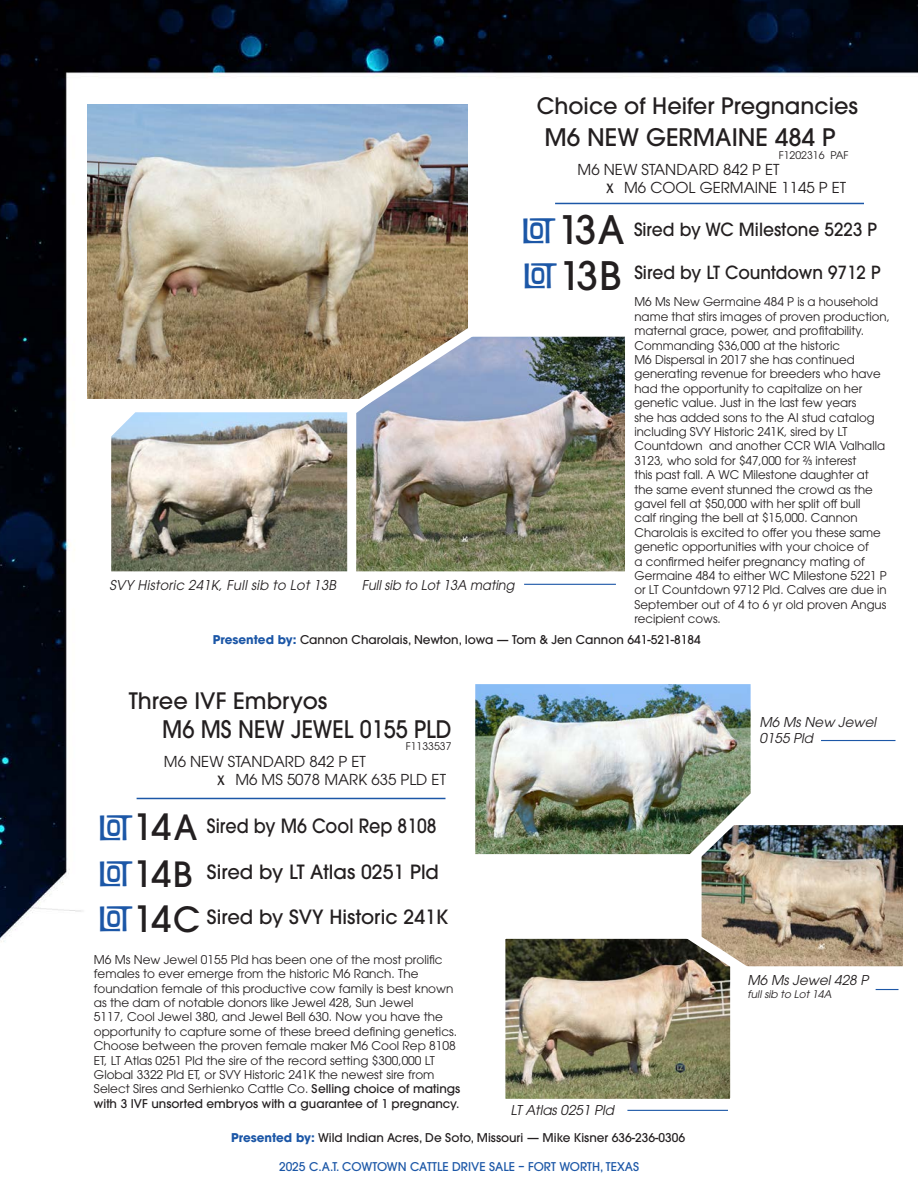
<style>
.page{position:relative;width:918px;height:1188px;background:#fff}
.page>*{position:absolute;margin:0;border:0;box-sizing:border-box;transform-origin:0 0}
.t1{font:39px "Filmotype Maxwell";letter-spacing:-.02em;color:#1c57a7}
.t2{font:500 24px "ITC Avant Garde Pro";color:#231f20;scale:.9 1}
.t3{font:500 24px "ITC Avant Garde Pro";color:#231f20}
.t4{font:500 22.5px "ITC Avant Garde Pro";color:#231f20}
.t5{font:500 19.5px "ITC Avant Garde Pro";color:#231f20}
.t6{font:500 19.5px "ITC Avant Garde Pro";color:#231f20;scale:.9 1}
.t7{font:500 18px "ITC Avant Garde Pro";color:#231f20;scale:.95 1}
.t8{font:15px "ITC Avant Garde Pro";color:#231f20}
.cutline_CAT{font:italic 13.5px "ITC Avant Garde Pro";color:#231f20}
.cutline_CAT-2{font:italic 13.5px "ITC Avant Garde Pro";color:#231f20;scale:.95 1}
.CAT_Footnote{font:12px/14.4px "ITC Avant Garde Pro";color:#231f20}
.consignor{font:500 12px "ITC Avant Garde Pro";color:#231f20}
.t9{font:500 12px "ITC Avant Garde Pro";color:#1c57a7}
.t10{font:10.5px "ITC Avant Garde Pro";color:#231f20}
.cutline_CAT-3{font:italic 10.5px "ITC Avant Garde Pro";color:#231f20}
.s1{font-family:"Filmotype Maxwell"}
.s2{font-family:"ITC Avant Garde Pro";font-weight:500;color:#231f20}
.s3{font-weight:700;color:#1c57a7}
.s4{font-family:"ITC Avant Garde Pro";font-weight:500;font-size:36px;color:#231f20}
.s5{font-family:"ITC Avant Garde Pro";font-weight:500;font-size:34.5px;color:#231f20}
.s6{font-weight:500}
</style>
<div class="page">
<img style="left:0;top:0;width:918px;height:1110px">
<img style="left:87px;top:105px;width:381px;height:294px">
<img style="left:356px;top:337px;width:269px;height:234px">
<svg style="left:322px;top:312px;width:172px;height:121px;background:#a6a29e"></svg>
<img style="left:111px;top:412px;width:236px;height:159px">
<hr style="left:524px;top:584px;width:92px;height:1px;background:#1c57a7">
<hr style="left:555px;top:203px;width:309px;height:1px;background:#1c57a7">
<hr style="left:137px;top:798px;width:308px;height:1px;background:#1c57a7">
<img style="left:475px;top:684px;width:276px;height:170px">
<hr style="left:627px;top:1110px;width:101px;height:1px;background:#1c57a7">
<img style="left:702px;top:825px;width:201px;height:141px">
<img style="left:496px;top:896px;width:292px;height:212px">
<svg style="left:876px;top:989px;width:23px;height:1px"></svg>
<hr style="left:821px;top:740px;width:75px;height:1px;background:#1c57a7">
<img style="left:662px;top:759px;width:133px;height:129px">
<p class="t4" style="left:537px;top:91px;width:323px">Choice of Heifer Pregnancies</p>
<p class="t3" style="left:544px;top:122px;width:293px">M6 NEW GERMAINE 484 P</p>
<p class="t10" style="left:779px;top:148px;width:71px">F1202316 PAF</p>
<p class="t8" style="left:578px;top:160px;width:204px">M6 NEW STANDARD 842 P ET</p>
<p class="t8" style="left:607px;top:178px;width:241px"><span class="s1">x</span> M6 COOL GERMAINE 1145 P ET</p>
<p class="t1" style="left:522px;top:209px;width:104px">lot<span class="s2">13A</span></p>
<p class="t1" style="left:523px;top:254px;width:100px">lot<span class="s2">13B</span></p>
<p class="cutline_CAT" style="left:110px;top:576px;width:231px">SVY Historic 241K, Full sib to Lot 13B</p>
<p class="cutline_CAT-2" style="left:362px;top:576px;width:165px">Fullsib to Lot13A mating</p>
<p class="t7" style="left:634px;top:218px;width:257px">Sired by WC Milestone 5223 P</p>
<p class="t7" style="left:634px;top:261px;width:261px">Sired by LT Countdown 9712 P</p>
<p class="CAT_Footnote" style="left:634px;top:295px;width:257px">M6 Ms New Germaine 484 P is a household name that stirs images of proven production, maternal grace, power, and profitability.<br>Commanding $36,000 at the historic<br>M6 Dispersal in 2017 she has continued generating revenue for breeders who have had the opportunity to capitalize on her genetic value. Just in the last few years<br>she has added sons to the AI stud catalog including SVY Historic 241K, sired by LT Countdown and another CCR WIA Valhalla 3123, who sold for $47,000 for ⅔ interest<br>this past fall. A WC Milestone daughter at the same event stunned the crowd as the gavel fell at $50,000 with her split off bull<br>calf ringing the bell at $15,000. Cannon Charolais is excited to offer you these same genetic opportunities with your choice of<br>a confirmed heifer pregnancy mating of Germaine 484 to either WC Milestone 5221 P or LT Countdown 9712 Pld. Calves are due in September out of 4 to 6 yr old proven Angus recipient cows.</p>
<p class="consignor" style="left:213px;top:632px;width:489px"><span class="s3">Presented by:</span> Cannon Charolais, Newton, Iowa — Tom &amp; Jen Cannon 641-521-8184</p>
<p class="t4" style="left:129px;top:686px;width:200px">Three IVF Embryos</p>
<p class="t2" style="left:162px;top:714px;width:323px">M6 MS NEW JEWEL 0155 PLD</p>
<p class="t10" style="left:406px;top:740px;width:47px">F1133537</p>
<p class="t8" style="left:164px;top:752px;width:204px">M6 NEW STANDARD 842 P ET</p>
<p class="t8" style="left:218px;top:770px;width:230px"><span class="s1">x</span> M6 MS 5078 MARK 635 PLD ET</p>
<p class="t1" style="left:99px;top:806px;width:100px">lot<span class="s4">14</span><span class="s5">A</span></p>
<p class="t1" style="left:99px;top:852px;width:95px">lot<span class="s4">14</span><span class="s5">B</span></p>
<p class="t1" style="left:99px;top:897px;width:103px">lot<span class="s4">14</span><span class="s5">C</span></p>
<p class="t6" style="left:207px;top:813px;width:257px">Sired by M6 Cool Rep 8108</p>
<p class="t5" style="left:207px;top:859px;width:234px">Sired by LT Atlas 0251 Pld</p>
<p class="t5" style="left:207px;top:904px;width:243px">Sired by SVY Historic 241K</p>
<p class="CAT_Footnote" style="left:94px;top:952px;width:368px">M6 Ms New Jewel 0155 Pld has been one of the most prolific females to ever emerge from the historic M6 Ranch. The foundation female of this productive cow family is best known as the dam of notable donors like Jewel 428, Sun Jewel<br>5117, Cool Jewel 380, and Jewel Bell 630. Now you have the opportunity to capture some of these breed defining genetics.<br>Choose between the proven female maker M6 Cool Rep 8108<br>ET, LT Atlas 0251 Pld the sire of the record setting $300,000 LT Global 3322 Pld ET, or SVY Historic 241K the newest sire from Select Sires and Serhienko Cattle Co. <span class="s6">Selling choice of matings with 3 IVF unsorted embryos with a guarantee of 1 pregnancy.</span></p>
<p class="cutline_CAT" style="left:510px;top:1102px;width:108px">LT Atlas 0251 Pld</p>
<p class="consignor" style="left:231px;top:1130px;width:455px"><span class="s3">Presented by:</span> Wild Indian Acres, De Soto, Missouri — Mike Kisner 636-236-0306</p>
<p class="t9" style="left:279px;top:1159px;width:361px">2025 C.A.T. COWTOWN CATTLE DRIVE SALE – FORT WORTH, TEXAS</p>
<p class="cutline_CAT" style="left:760px;top:714px;width:121px">M6 Ms New Jewel</p>
<p class="cutline_CAT" style="left:760px;top:730px;width:58px">0155 Pld</p>
<p class="cutline_CAT" style="left:748px;top:972px;width:125px">M6 Ms Jewel 428 P</p>
<p class="cutline_CAT-3" style="left:748px;top:987px;width:88px">full sib to Lot 14A</p>
</div>
